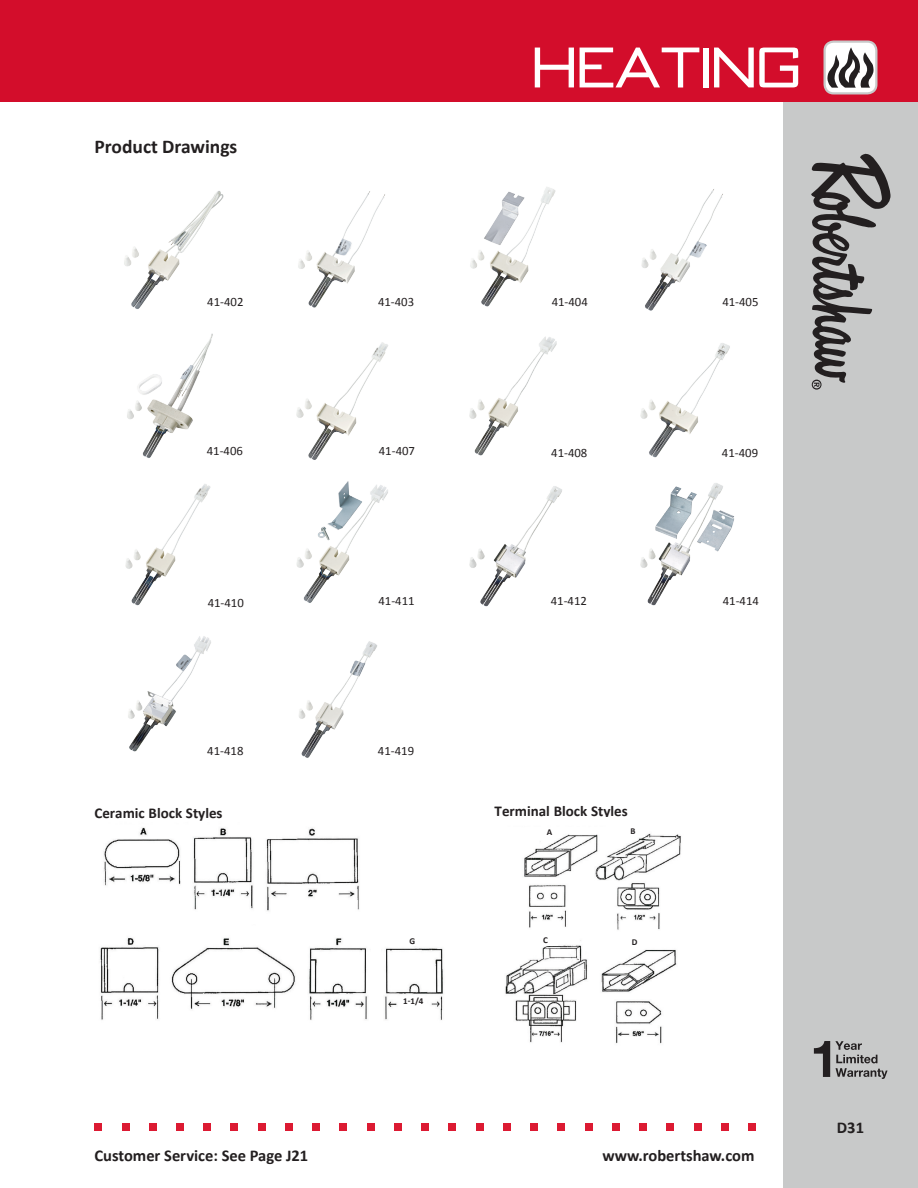
<style>
.page{position:relative;width:918px;height:1188px;background:#fff}
.page>*{position:absolute;margin:0;border:0;box-sizing:border-box;transform-origin:0 0}
.t1{font:57px "Bank Gothic";color:#fff}
.t2{font:700 19.5px "Calibri";color:#231f20}
.t3{font:700 16.5px "Calibri";color:#231f20}
.t4{font:700 15px "Calibri";color:#231f20}
.t5{font:12.75px "Calibri";color:#231f20}
.t6{font:700 9px "Calibri";color:#231f20}
</style>
<div class="page">
<div style="left:783px;top:101px;width:135px;height:1087px;background:#c8c9c9"></div>
<div style="left:0;top:0;width:918px;height:101px;background:#d30d2b"></div>
<div style="left:825px;top:42px;width:51px;height:51px;background:#fff;border-radius:9px"></div>
<svg style="left:827px;top:47px;width:47px;height:41px"></svg>
<div style="left:824px;top:40px;width:54px;height:54px;border:2px solid #c8c9c9;border-radius:9px"></div>
<div style="left:94px;top:1123px;width:8px;height:8px;background:#dc1a32"></div>
<div style="left:122px;top:1123px;width:7px;height:8px;background:#dc1a32"></div>
<div style="left:149px;top:1123px;width:7px;height:8px;background:#dc1a32"></div>
<div style="left:176px;top:1123px;width:8px;height:8px;background:#dc1a32"></div>
<div style="left:204px;top:1123px;width:7px;height:8px;background:#dc1a32"></div>
<div style="left:231px;top:1123px;width:7px;height:8px;background:#dc1a32"></div>
<div style="left:258px;top:1123px;width:8px;height:8px;background:#dc1a32"></div>
<div style="left:285px;top:1123px;width:8px;height:8px;background:#dc1a32"></div>
<div style="left:313px;top:1123px;width:7px;height:8px;background:#dc1a32"></div>
<div style="left:340px;top:1123px;width:7px;height:8px;background:#dc1a32"></div>
<div style="left:367px;top:1123px;width:8px;height:8px;background:#dc1a32"></div>
<div style="left:394px;top:1123px;width:8px;height:8px;background:#dc1a32"></div>
<div style="left:422px;top:1123px;width:7px;height:8px;background:#dc1a32"></div>
<div style="left:449px;top:1123px;width:7px;height:8px;background:#dc1a32"></div>
<div style="left:476px;top:1123px;width:7px;height:8px;background:#dc1a32"></div>
<div style="left:503px;top:1123px;width:8px;height:8px;background:#dc1a32"></div>
<div style="left:530px;top:1123px;width:8px;height:8px;background:#dc1a32"></div>
<div style="left:558px;top:1123px;width:7px;height:8px;background:#dc1a32"></div>
<div style="left:585px;top:1123px;width:7px;height:8px;background:#dc1a32"></div>
<div style="left:612px;top:1123px;width:8px;height:8px;background:#dc1a32"></div>
<div style="left:640px;top:1123px;width:7px;height:8px;background:#dc1a32"></div>
<div style="left:667px;top:1123px;width:7px;height:8px;background:#dc1a32"></div>
<div style="left:694px;top:1123px;width:8px;height:8px;background:#dc1a32"></div>
<div style="left:721px;top:1123px;width:8px;height:8px;background:#dc1a32"></div>
<div style="left:748px;top:1123px;width:8px;height:8px;background:#dc1a32"></div>
<svg style="left:811px;top:154px;width:80px;height:236px"></svg>
<img style="left:124px;top:191px;width:100px;height:118px">
<img style="left:641px;top:189px;width:82px;height:122px">
<img style="left:469px;top:337px;width:88px;height:119px">
<img style="left:296px;top:481px;width:92px;height:122px">
<img style="left:128px;top:636px;width:83px;height:116px">
<img style="left:298px;top:191px;width:87px;height:117px">
<img style="left:127px;top:333px;width:86px;height:125px">
<img style="left:640px;top:343px;width:90px;height:115px">
<img style="left:469px;top:486px;width:93px;height:121px">
<img style="left:299px;top:641px;width:78px;height:117px">
<img style="left:470px;top:187px;width:86px;height:120px">
<img style="left:296px;top:342px;width:92px;height:118px">
<img style="left:125px;top:484px;width:86px;height:122px">
<img style="left:640px;top:483px;width:94px;height:123px">
<img style="left:103px;top:827px;width:256px;height:84px">
<img style="left:100px;top:938px;width:267px;height:82px">
<img style="left:385px;top:948px;width:58px;height:72px">
<div style="left:400px;top:997px;width:27px;height:18px;background:#fff"></div>
<img style="left:505px;top:833px;width:176px;height:211px">
<div style="left:538px;top:828px;width:23px;height:10px;background:#fff"></div>
<div style="left:622px;top:827px;width:23px;height:10px;background:#fff"></div>
<div style="left:534px;top:936px;width:23px;height:10px;background:#fff"></div>
<div style="left:623px;top:939px;width:23px;height:9px;background:#fff"></div>
<svg style="left:814px;top:1041px;width:74px;height:38px"></svg>
<h2 class="t2" style="left:94px;top:134px;width:144px">Product Drawings</h2>
<h1 class="t1" style="left:532px;top:31px;width:271px">HEATing</h1>
<p class="t5" style="left:207px;top:293px;width:38px">41-402</p>
<p class="t5" style="left:378px;top:293px;width:38px">41-403</p>
<p class="t5" style="left:552px;top:293px;width:38px">41-404</p>
<p class="t5" style="left:722px;top:293px;width:38px">41-405</p>
<p class="t5" style="left:207px;top:443px;width:38px">41-406</p>
<p class="t5" style="left:379px;top:443px;width:38px">41-407</p>
<p class="t5" style="left:551px;top:445px;width:38px">41-408</p>
<p class="t5" style="left:722px;top:445px;width:38px">41-409</p>
<p class="t5" style="left:208px;top:595px;width:38px">41-410</p>
<p class="t5" style="left:378px;top:592px;width:38px">41-411</p>
<p class="t5" style="left:551px;top:592px;width:38px">41-412</p>
<p class="t5" style="left:723px;top:592px;width:38px">41-414</p>
<p class="t5" style="left:207px;top:743px;width:38px">41-418</p>
<p class="t5" style="left:378px;top:743px;width:38px">41-419</p>
<p class="t4" style="left:94px;top:804px;width:130px">Ceramic Block Styles</p>
<p class="t4" style="left:495px;top:801px;width:135px">Terminal Block Styles</p>
<p class="t6" style="left:409px;top:936px;width:7px">G</p>
<p class="t6" style="left:403px;top:995px;width:22px">1-1/4</p>
<p class="t6" style="left:547px;top:826px;width:7px">A</p>
<p class="t6" style="left:631px;top:825px;width:7px">B</p>
<p class="t6" style="left:543px;top:934px;width:6px">C</p>
<p class="t6" style="left:632px;top:937px;width:7px">D</p>
<p class="t3" style="left:94px;top:1145px;width:215px">Customer Service: See Page J21</p>
<p class="t3" style="left:602px;top:1145px;width:154px">www.robertshaw.com</p>
<p class="t3" style="left:837px;top:1117px;width:29px">D31</p>
</div>
